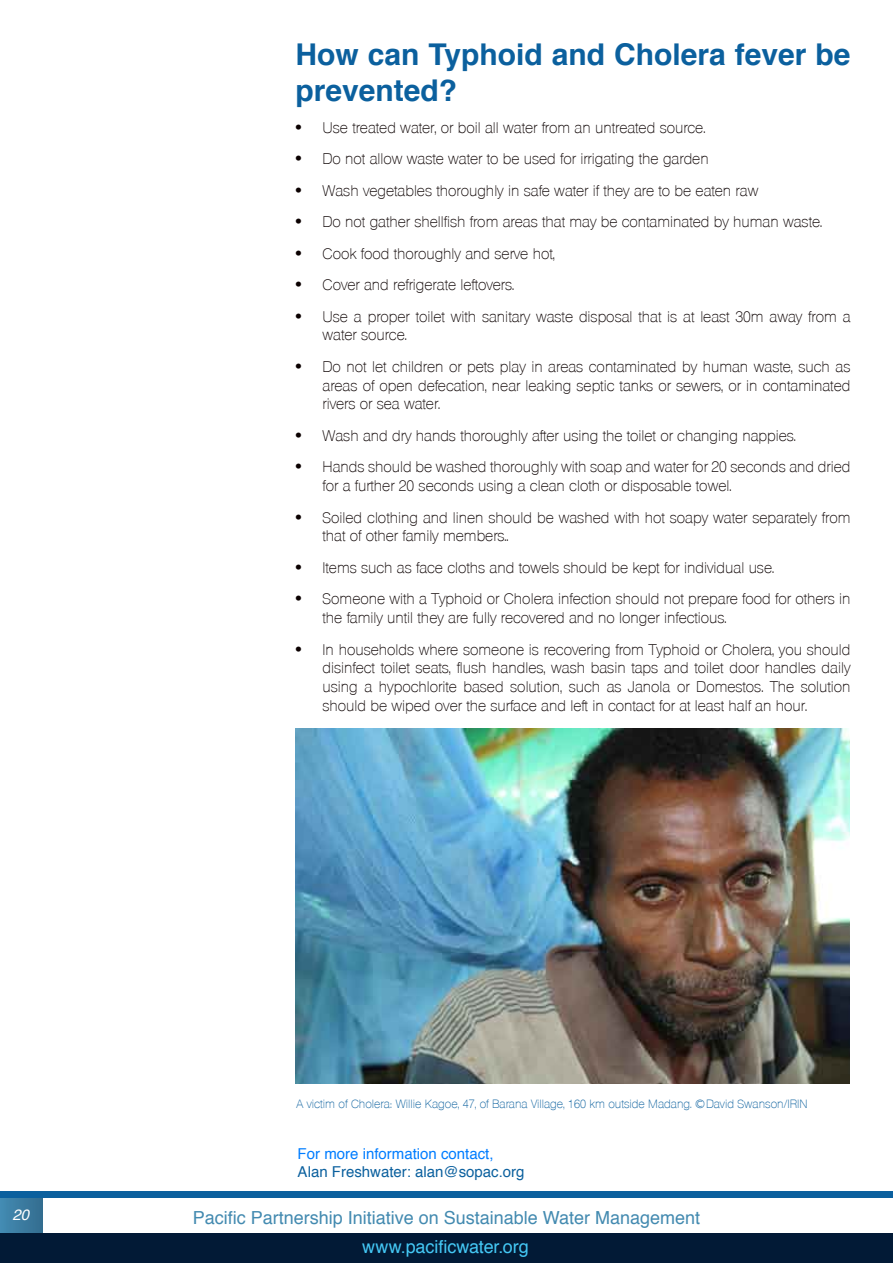
<style>
.page{position:relative;width:893px;height:1263px;background:#fff}
.page>*{position:absolute;margin:0;border:0;box-sizing:border-box;transform-origin:0 0}
.t1{font:700 30px/36px "Helvetica";color:#0b609e}
.t2{font:18px "Helvetica";color:#438ab0}
.t3{font:18px "Helvetica";letter-spacing:-.005em;color:#44c8f5}
.t4{font:200 15px/18.8px "Olympia";color:#0b0000}
.t5{font:15px "Helvetica";color:#0b609e}
.t6{font:15px "Helvetica";color:#007dff}
.t7{font:italic 15px "Helvetica";color:#fff}
.t8{font:200 11.7px "Olympia";color:#0b609e}
.s1{font-family:"Times";font-weight:400;font-size:18px}
</style>
<div class="page">
<div style="left:0;top:1196px;width:43px;height:43px;background:linear-gradient(to right,#438bb3,#346c8f)"></div>
<div style="left:0;top:1191px;width:893px;height:7px;background:#0b609e"></div>
<div style="left:0;top:1233px;width:893px;height:30px;background:#021a36"></div>
<img style="left:296px;top:729px;width:553px;height:354px">
<p class="t7" style="left:13px;top:1203px;width:18px">20</p>
<p class="t1" style="left:296px;top:37px;width:556px">How can Typhoid and Cholera fever be prevented?</p>
<p class="t4" style="left:296px;top:118px;width:411px"><span class="s1">•</span> Use treated water, or boil all water from an untreated source.</p>
<p class="t4" style="left:296px;top:149px;width:415px"><span class="s1">•</span> Do not allow waste water to be used for irrigating the garden</p>
<p class="t4" style="left:296px;top:181px;width:464px"><span class="s1">•</span> Wash vegetables thoroughly in safe water if they are to be eaten raw</p>
<p class="t4" style="left:296px;top:212px;width:528px"><span class="s1">•</span> Do not gather shellfish from areas that may be contaminated by human waste.</p>
<p class="t4" style="left:296px;top:244px;width:261px"><span class="s1">•</span> Cook food thoroughly and serve hot,</p>
<p class="t4" style="left:296px;top:275px;width:220px"><span class="s1">•</span> Cover and refrigerate leftovers.</p>
<p class="t4" style="left:323px;top:307px;width:529px;text-indent:-27px"><span class="s1">•</span> Use a proper toilet with sanitary waste disposal that is at least 30m away from a water source.</p>
<p class="t4" style="left:323px;top:357px;width:529px;text-align:justify;text-indent:-27px"><span class="s1">•</span> Do not let children or pets play in areas contaminated by human waste, such as areas of open defecation, near leaking septic tanks or sewers, or in contaminated rivers or sea water.</p>
<p class="t4" style="left:296px;top:426px;width:502px"><span class="s1">•</span> Wash and dry hands thoroughly after using the toilet or changing nappies.</p>
<p class="t4" style="left:323px;top:458px;width:529px;text-indent:-27px"><span class="s1">•</span> Hands should be washed thoroughly with soap and water for 20 seconds and dried for a further 20 seconds using a clean cloth or disposable towel.</p>
<p class="t4" style="left:323px;top:508px;width:529px;text-indent:-27px"><span class="s1">•</span> Soiled clothing and linen should be washed with hot soapy water separately from that of other family members..</p>
<p class="t4" style="left:296px;top:558px;width:480px"><span class="s1">•</span> Items such as face cloths and towels should be kept for individual use.</p>
<p class="t4" style="left:323px;top:590px;width:529px;text-indent:-27px"><span class="s1">•</span> Someone with a Typhoid or Cholera infection should not prepare food for others in the family until they are fully recovered and no longer infectious.</p>
<p class="t4" style="left:323px;top:640px;width:529px;text-align:justify;text-indent:-27px"><span class="s1">•</span> In households where someone is recovering from Typhoid or Cholera, you should disinfect toilet seats, flush handles, wash basin taps and toilet door handles daily using a hypochlorite based solution, such as Janola or Domestos. The solution should be wiped over the surface and left in contact for at least half an hour.</p>
<p class="t8" style="left:297px;top:1097px;width:512px">A victim of Cholera: Willie Kagoe, 47, of Barana Village, 160 km outside Madang. ©David Swanson/IRIN</p>
<p class="t6" style="left:298px;top:1142px;width:197px">For more information contact,</p>
<p class="t5" style="left:298px;top:1160px;width:228px">Alan Freshwater: alan@sopac.org</p>
<p class="t2" style="left:193px;top:1203px;width:509px">Pacific Partnership Initiative on Sustainable Water Management</p>
<p class="t3" style="left:362px;top:1233px;width:168px">www.pacificwater.org</p>
</div>
